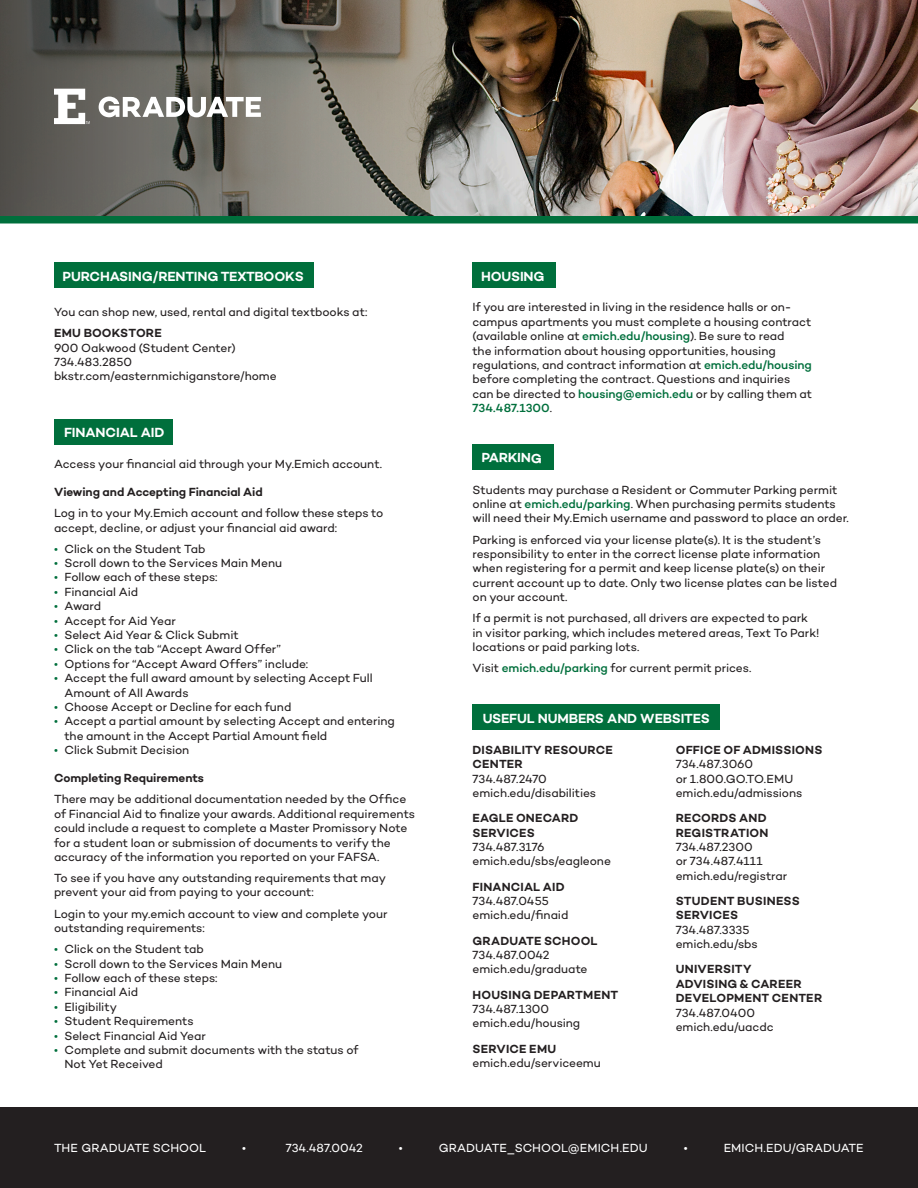
<style>
.page{position:relative;width:918px;height:1188px;background:#fff}
.page>*{position:absolute;margin:0;border:0;box-sizing:border-box;transform-origin:0 0}
.t1{font:600 13.5px "Campton";letter-spacing:-.01em;color:#fff}
.body{font:12px/14.4px "Campton";letter-spacing:-.005em;color:#231f20}
.body-2{font:12px "Campton";color:#fff}
.body-3{font:600 12px/14.4px "Campton";letter-spacing:.015em;color:#231f20}
.body-4{font:600 12px "Campton";letter-spacing:-.005em;color:#231f20}
.s1{font-weight:600}
.s2{color:#006f3c}
.s3{font-weight:500;color:#006f3c}
.s4{font-weight:400}
</style>
<div class="page">
<div style="left:54px;top:419px;width:119px;height:26px;background:#006f3c"></div>
<div style="left:472px;top:704px;width:248px;height:26px;background:#006f3c"></div>
<div style="left:472px;top:444px;width:82px;height:26px;background:#006f3c"></div>
<div style="left:54px;top:262px;width:259px;height:26px;background:#006f3c"></div>
<div style="left:472px;top:262px;width:84px;height:26px;background:#006f3c"></div>
<div style="left:0;top:1107px;width:918px;height:81px;background:#231f20"></div>
<img style="left:636px;top:0;width:282px;height:216px">
<img style="left:0;top:0;width:636px;height:216px">
<svg style="left:99px;top:97px;width:162px;height:20px"></svg>
<svg style="left:54px;top:89px;width:36px;height:35px"></svg>
<div style="left:0;top:216px;width:918px;height:8px;background:#006f3c"></div>
<p class="t1" style="left:63px;top:267px;width:243px">PURCHASING/RENTING TEXTBOOKS</p>
<p class="body" style="left:54px;top:304px;width:315px">You can shop new, used, rental and digital textbooks at:</p>
<p class="body" style="left:54px;top:326px;width:224px"><span class="s1">EMU BOOKSTORE<br></span>900 Oakwood (Student Center)<br>734.483.2850 bkstr.com/easternmichiganstore/home</p>
<p class="t1" style="left:64px;top:424px;width:102px">FINANCIAL AID</p>
<p class="body" style="left:54px;top:457px;width:330px">Access your financial aid through your My.Emich account.</p>
<p class="body-4" style="left:54px;top:484px;width:210px">Viewing and Accepting Financial Aid</p>
<p class="body" style="left:54px;top:506px;width:331px">Log in to your My.Emich account and follow these steps to accept, decline, or adjust your financial aid award:</p>
<p class="body" style="left:54px;top:541px;width:153px"><span class="s2">•</span> Click on the Student Tab</p>
<p class="body" style="left:54px;top:556px;width:230px"><span class="s2">•</span> Scroll down to the Services Main Menu</p>
<p class="body" style="left:54px;top:570px;width:165px"><span class="s2">•</span> Follow each of these steps:</p>
<p class="body" style="left:54px;top:584px;width:86px"><span class="s2">•</span> Financial Aid</p>
<p class="body" style="left:54px;top:599px;width:49px"><span class="s2">•</span> Award</p>
<p class="body" style="left:54px;top:613px;width:123px"><span class="s2">•</span> Accept for Aid Year</p>
<p class="body" style="left:54px;top:628px;width:186px"><span class="s2">•</span> Select Aid Year &amp; Click Submit</p>
<p class="body" style="left:54px;top:642px;width:229px"><span class="s2">•</span> Click on the tab “Accept Award Offer”</p>
<p class="body" style="left:54px;top:656px;width:256px"><span class="s2">•</span> Options for “Accept Award Offers” include:</p>
<p class="body" style="left:64px;top:671px;width:310px;text-indent:-10px"><span class="s2">•</span> Accept the full award amount by selecting Accept Full<br>Amount of All Awards</p>
<p class="body" style="left:54px;top:700px;width:239px"><span class="s2">•</span> Choose Accept or Decline for each fund</p>
<p class="body" style="left:64px;top:714px;width:332px;text-indent:-10px"><span class="s2">•</span> Accept a partial amount by selecting Accept and entering the amount in the Accept Partial Amount field</p>
<p class="body" style="left:54px;top:743px;width:137px"><span class="s2">•</span> Click Submit Decision</p>
<p class="body-4" style="left:54px;top:770px;width:152px">Completing Requirements</p>
<p class="body" style="left:54px;top:792px;width:363px">There may be additional documentation needed by the Office of Financial Aid to finalize your awards. Additional requirements could include a request to complete a Master Promissory Note for a student loan or submission of documents to verify the accuracy of the information you reported on your FAFSA.</p>
<p class="body" style="left:54px;top:871px;width:334px">To see if you have any outstanding requirements that may prevent your aid from paying to your account:</p>
<p class="body" style="left:54px;top:906px;width:335px">Login to your my.emich account to view and complete your outstanding requirements:</p>
<p class="body" style="left:54px;top:942px;width:151px"><span class="s2">•</span> Click on the Student tab</p>
<p class="body" style="left:54px;top:956px;width:230px"><span class="s2">•</span> Scroll down to the Services Main Menu</p>
<p class="body" style="left:54px;top:970px;width:165px"><span class="s2">•</span> Follow each of these steps:</p>
<p class="body" style="left:54px;top:985px;width:86px"><span class="s2">•</span> Financial Aid</p>
<p class="body" style="left:54px;top:999px;width:65px"><span class="s2">•</span> Eligibility</p>
<p class="body" style="left:54px;top:1014px;width:141px"><span class="s2">•</span> Student Requirements</p>
<p class="body" style="left:54px;top:1028px;width:153px"><span class="s2">•</span> Select Financial Aid Year</p>
<p class="body" style="left:64px;top:1042px;width:296px;text-indent:-10px"><span class="s2">•</span> Complete and submit documents with the status of<br>Not Yet Received</p>
<p class="t1" style="left:481px;top:267px;width:65px">HOUSING</p>
<p class="body" style="left:472px;top:300px;width:341px">If you are interested in living in the residence halls or on&shy;campus apartments you must complete a housing contract (available online at <span class="s3">emich.edu/housing</span>). Be sure to read<br>the information about housing opportunities, housing regulations, and contract information at <span class="s3">emich.edu/housing </span>before completing the contract. Questions and inquiries can be directed to <span class="s3">housing@emich.edu</span> or by calling them at <span class="s3">734.487.1300</span>.</p>
<p class="t1" style="left:482px;top:449px;width:62px;rotate:1deg">PARKING</p>
<p class="body" style="left:472px;top:482px;width:378px">Students may purchase a Resident or Commuter Parking permit online at <span class="s3">emich.edu/parking</span>. When purchasing permits students will need their My.Emich username and password to place an order.</p>
<p class="body" style="left:472px;top:532px;width:366px">Parking is enforced via your license plate(s). It is the student’s responsibility to enter in the correct license plate information when registering for a permit and keep license plate(s) on their current account up to date. Only two license plates can be listed on your account.</p>
<p class="body" style="left:472px;top:611px;width:348px">If a permit is not purchased, all drivers are expected to park in visitor parking, which includes metered areas, Text To Park! locations or paid parking lots.</p>
<p class="body" style="left:472px;top:661px;width:280px">Visit <span class="s3">emich.edu/parking</span> for current permit prices.</p>
<p class="t1" style="left:483px;top:710px;width:229px">USEFUL NUMBERS AND WEBSITES</p>
<p class="body" style="left:472px;top:742px;width:142px"><span class="s1">DISABILITY RESOURCE<br>CENTER<br></span>734.487.2470 emich.edu/disabilities</p>
<p class="body" style="left:472px;top:811px;width:140px"><span class="s1">EAGLE ONECARD<br>SERVICES<br></span>734.487.3176 emich.edu/sbs/eagleone</p>
<p class="body" style="left:472px;top:879px;width:97px"><span class="s1">FINANCIAL AID<br></span>734.487.0455 emich.edu/finaid</p>
<p class="body" style="left:472px;top:933px;width:127px"><span class="s1">GRADUATE SCHOOL<br></span>734.487.0042 emich.edu/graduate</p>
<p class="body" style="left:472px;top:987px;width:147px"><span class="s1">HOUSING DEPARTMENT<br></span>734.487.1300 emich.edu/housing</p>
<p class="body" style="left:472px;top:1041px;width:130px"><span class="s1">SERVICE EMU </span>emich.edu/serviceemu</p>
<p class="body" style="left:676px;top:742px;width:148px"><span class="s1">OFFICE OF ADMISSIONS<br></span>734.487.3060<br>or 1.800.GO.TO.EMU emich.edu/admissions</p>
<p class="body" style="left:676px;top:811px;width:113px"><span class="s1">RECORDS AND<br>REGISTRATION<br></span>734.487.2300<br>or 734.487.4111 emich.edu/registrar</p>
<p class="body" style="left:676px;top:893px;width:126px"><span class="s1">STUDENT BUSINESS<br>SERVICES<br></span>734.487.3335 emich.edu/sbs</p>
<p class="body-3" style="left:676px;top:962px;width:148px">UNIVERSITY<br>ADVISING &amp; CAREER<br>DEVELOPMENT CENTER<br><span class="s4">734.487.0400 emich.edu/uacdc</span></p>
<p class="body-2" style="left:54px;top:1141px;width:154px">THE GRADUATE SCHOOL</p>
<p class="body-2" style="left:242px;top:1141px;width:5px">•</p>
<p class="body-2" style="left:286px;top:1141px;width:79px">734.487.0042</p>
<p class="body-2" style="left:399px;top:1141px;width:5px">•</p>
<p class="body-2" style="left:439px;top:1141px;width:210px">GRADUATE_SCHOOL@EMICH.EDU</p>
<p class="body-2" style="left:684px;top:1141px;width:5px">•</p>
<p class="body-2" style="left:724px;top:1141px;width:142px">EMICH.EDU/GRADUATE</p>
</div>
